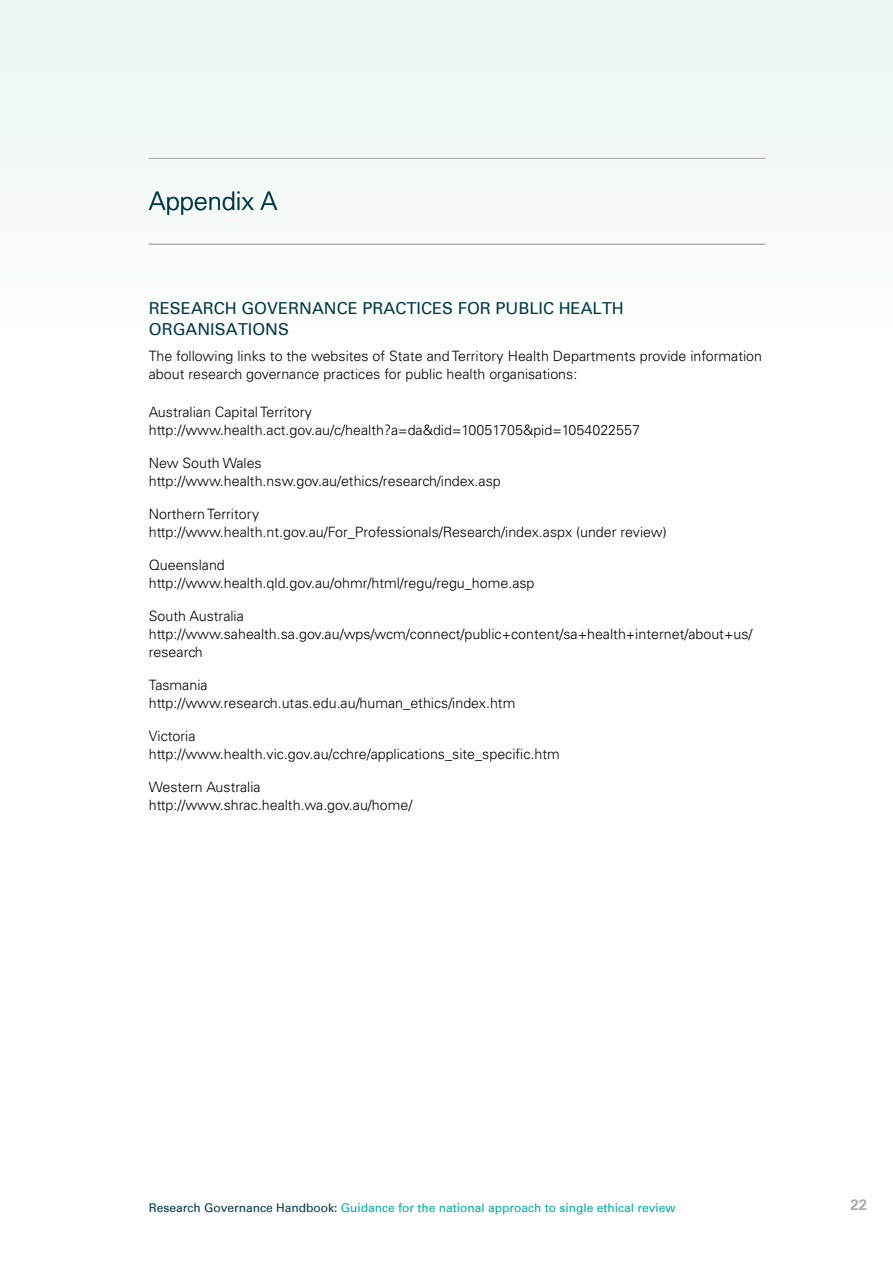
<style>
.page{position:relative;width:893px;height:1263px;background:#fff}
.page>*{position:absolute;margin:0;border:0;box-sizing:border-box;transform-origin:0 0}
.t1{font:300 25.5px "Univers LT Std";letter-spacing:-.005em;color:#003846}
.t2{font:16.5px/21px "Univers";color:#003846}
.t3{font:700 15px "Univers LT Std";color:#aaacaf}
.t4{font:300 14.25px/18px "Univers LT Std";color:#000}
.t5{font:12px "Univers";color:#00ae9e}
.s1{color:#003846}
</style>
<div class="page">
<div style="left:0;top:0;width:893px;height:340px;background:#f3f9f9"></div>
<hr style="left:149px;top:158px;width:616px;height:1px;background:#aaacaf">
<hr style="left:149px;top:244px;width:616px;height:1px;background:#aaacaf">
<h1 class="t1" style="left:149px;top:185px;width:130px">Appendix A</h1>
<p class="t2" style="left:149px;top:298px;width:474px">Resear ch g overnance practices for public health organisations</p>
<p class="t4" style="left:149px;top:347px;width:615px">The following links to the websites of State and Territory Health Departments provide information about research governance practices for public health organisations:</p>
<p class="t4" style="left:149px;top:403px;width:493px">Australian Capital Territory http://www.health.act.gov.au/c/health?a=da&amp;did=10051705&amp;pid=1054022557</p>
<p class="t4" style="left:149px;top:454px;width:353px">New South Wales http://www.health.nsw.gov.au/ethics/research/index.asp</p>
<p class="t4" style="left:149px;top:505px;width:519px">Northern Territory http://www.health.nt.gov.au/For_Professionals/Research/index.aspx (under review)</p>
<p class="t4" style="left:149px;top:556px;width:387px">Queensland http://www.health.qld.gov.au/ohmr/html/regu/regu_home.asp</p>
<p class="t4" style="left:149px;top:607px;width:605px">South Australia http://www.sahealth.sa.gov.au/wps/wcm/connect/public+content/sa+health+internet/about+us/ research</p>
<p class="t4" style="left:149px;top:676px;width:368px">Tasmania http://www.research.utas.edu.au/human_ethics/index.htm</p>
<p class="t4" style="left:149px;top:727px;width:413px">Victoria http://www.health.vic.gov.au/cchre/applications_site_specific.htm</p>
<p class="t4" style="left:149px;top:778px;width:265px">Western Australia http://www.shrac.health.wa.gov.au/home/</p>
<p class="t5" style="left:149px;top:1200px;width:528px"><span class="s1">Research Governance Handbook:</span> Guidance for the national approach to single ethical review</p>
<p class="t3" style="left:850px;top:1196px;width:18px">22</p>
</div>
